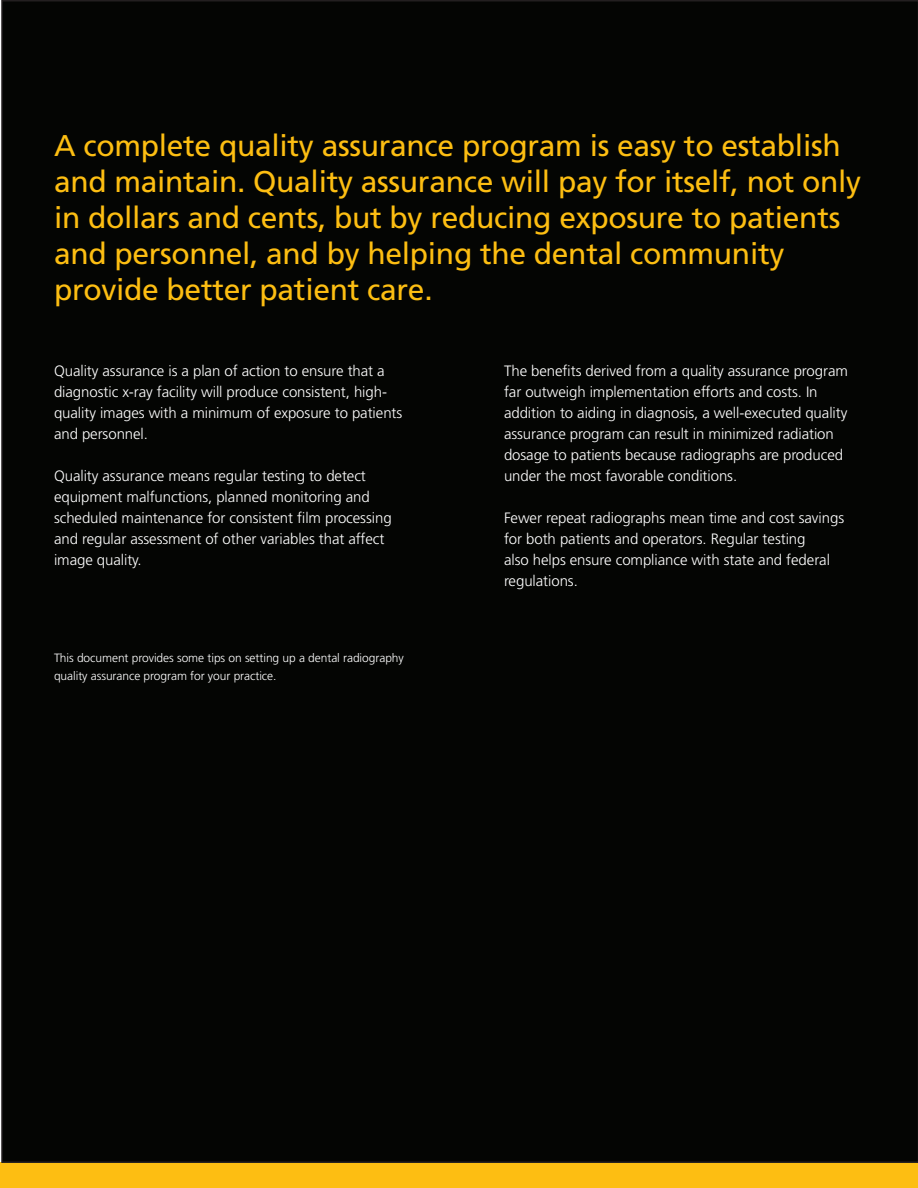
<style>
.page{position:relative;width:918px;height:1188px;background:#fff}
.page>*{position:absolute;margin:0;border:0;box-sizing:border-box;transform-origin:0 0}
.t1{font:30px/36px "Frutiger LT Std";letter-spacing:-.01em;color:#fdbe12}
.t2{font:300 15px/21px "Frutiger LT Std";letter-spacing:-.005em;color:#fff}
.t3{font:300 12px/18px "Frutiger LT Std";letter-spacing:-.005em;color:#fff}
</style>
<div class="page">
<div style="left:0;top:1163px;width:918px;height:25px;background:#fdbe12"></div>
<div style="left:1px;top:0;width:917px;height:1163px;background:#040503"></div>
<p class="t1" style="left:54px;top:127px;width:809px">A complete quality assurance program is easy to establish and maintain. Quality assurance will pay for itself, not only in dollars and cents, but by reducing exposure to patients and personnel, and by helping the dental community provide better patient care.</p>
<p class="t2" style="left:54px;top:361px;width:350px">Quality assurance is a plan of action to ensure that a diagnostic x-ray facility will produce consistent, high&shy;quality images with a minimum of exposure to patients and personnel.</p>
<p class="t2" style="left:54px;top:465px;width:339px">Quality assurance means regular testing to detect equipment malfunctions, planned monitoring and scheduled maintenance for consistent film processing and regular assessment of other variables that affect image quality.</p>
<p class="t3" style="left:54px;top:649px;width:351px">This document provides some tips on setting up a dental radiography quality assurance program for your practice.</p>
<p class="t2" style="left:504px;top:361px;width:346px">The benefits derived from a quality assurance program far outweigh implementation efforts and costs. In addition to aiding in diagnosis, a well-executed quality assurance program can result in minimized radiation dosage to patients because radiographs are produced under the most favorable conditions.</p>
<p class="t2" style="left:504px;top:507px;width:342px">Fewer repeat radiographs mean time and cost savings for both patients and operators. Regular testing<br>also helps ensure compliance with state and federal regulations.</p>
</div>
